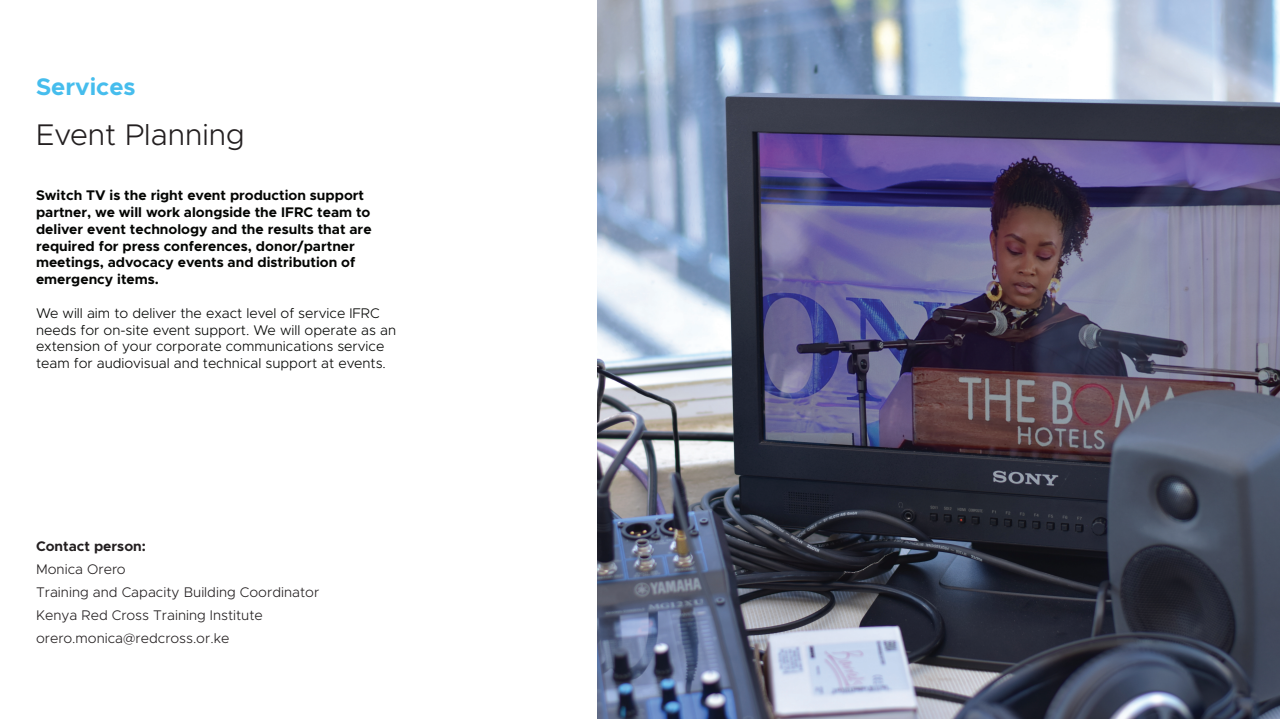
<style>
.page{position:relative;width:1280px;height:720px;background:#fff}
.page>*{position:absolute;margin:0;border:0;box-sizing:border-box;transform-origin:0 0}
.t1{font:300 30px "Metropolis";color:#231f20}
.t2{font:700 24px "Metropolis";color:#46bded}
.t3{font:700 14px/16.8px "Metropolis";color:#040503}
.t4{font:300 14px/16.8px "Metropolis";color:#040503}
.t5{font:300 14px/23px "Metropolis";color:#231f20}
.t6{font:700 14px "Metropolis";color:#231f20}
</style>
<div class="page">
<img style="left:597px;top:0;width:683px;height:719px">
<h2 class="t2" style="left:36px;top:72px;width:101px">Services</h2>
<h1 class="t1" style="left:36px;top:116px;width:210px">Event Planning</h1>
<p class="t3" style="left:36px;top:187px;width:337px">Switch TV is the right event production support partner, we will work alongside the IFRC team to deliver event technology and the results that are required for press conferences, donor/partner meetings, advocacy events and distribution of emergency items.</p>
<p class="t4" style="left:36px;top:304px;width:362px">We will aim to deliver the exact level of service IFRC needs for on-site event support. We will operate as an extension of your corporate communications service team for audiovisual and technical support at events.</p>
<p class="t6" style="left:36px;top:537px;width:111px">Contact person:</p>
<p class="t5" style="left:36px;top:558px;width:285px">Monica Orero<br>Training and Capacity Building Coordinator<br>Kenya Red Cross Training Institute orero.monica@redcross.or.ke</p>
</div>
